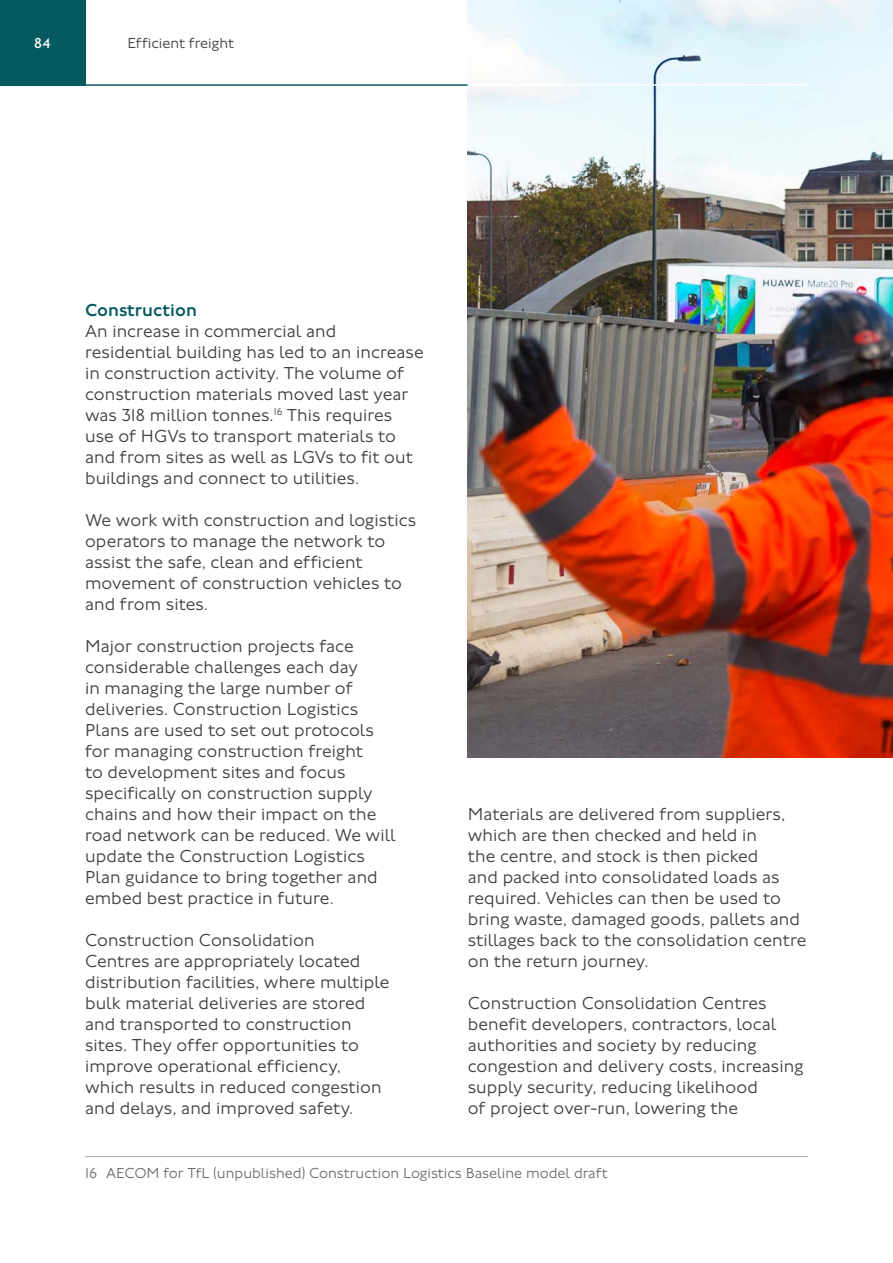
<style>
.page{position:relative;width:893px;height:1263px;background:#fff}
.page>*{position:absolute;margin:0;border:0;box-sizing:border-box;transform-origin:0 0}
.Body_12_14_90pc{font:300 18px/21px "Johnston 100";letter-spacing:.005em;color:#414042}
.H2_Body{font:500 18px "Johnston 100";letter-spacing:.005em;color:#065a5f}
.New_Footnotes_10_11pt_RA{font:300 15px "Johnston 100";color:#6d6e71}
.t1{font:300 15px "Johnston 100";color:#414042}
.t2{font:15px "Johnston 100";color:#fff}
</style>
<div class="page">
<div style="left:0;top:0;width:85px;height:85px;background:#065a5f"></div>
<hr style="left:85px;top:1156px;width:723px;height:1px;background:#a7a9ac">
<img style="left:468px;top:0;width:425px;height:757px">
<hr style="left:0;top:84px;width:468px;height:2px;background:#065a5f">
<hr style="left:468px;top:84px;width:340px;height:2px;background:#fff">
<p class="t2" style="left:34px;top:35px;width:18px">84</p>
<p class="t1" style="left:128px;top:35px;width:108px">Efficient freight</p>
<h4 class="H2_Body" style="left:85px;top:300px;width:113px">Construction</h4>
<p class="Body_12_14_90pc" style="left:85px;top:321px;width:340px">An increase in commercial and residential building has led to an increase in construction activity. The volume of construction materials moved last year was 318 million tonnes.<sup>16</sup> This requires use of HGVs to transport materials to and from sites as well as LGVs to fit out buildings and connect to utilities.</p>
<p class="Body_12_14_90pc" style="left:85px;top:510px;width:333px">We work with construction and logistics operators to manage the network to assist the safe, clean and efficient movement of construction vehicles to and from sites.</p>
<p class="Body_12_14_90pc" style="left:85px;top:636px;width:312px">Major construction projects face considerable challenges each day<br>in managing the large number of deliveries. Construction Logistics Plans are used to set out protocols for managing construction freight<br>to development sites and focus specifically on construction supply chains and how their impact on the road network can be reduced. We will update the Construction Logistics Plan guidance to bring together and embed best practice in future.</p>
<p class="Body_12_14_90pc" style="left:85px;top:930px;width:306px">Construction Consolidation<br>Centres are appropriately located distribution facilities, where multiple bulk material deliveries are stored and transported to construction sites. They offer opportunities to improve operational efficiency, which results in reduced congestion and delays, and improved safety.</p>
<p class="Body_12_14_90pc" style="left:468px;top:804px;width:340px">Materials are delivered from suppliers, which are then checked and held in<br>the centre, and stock is then picked<br>and packed into consolidated loads as required. Vehicles can then be used to bring waste, damaged goods, pallets and stillages back to the consolidation centre on the return journey.</p>
<p class="Body_12_14_90pc" style="left:468px;top:993px;width:337px">Construction Consolidation Centres benefit developers, contractors, local authorities and society by reducing congestion and delivery costs, increasing supply security, reducing likelihood<br>of project over-run, lowering the</p>
<p class="New_Footnotes_10_11pt_RA" style="left:85px;top:1165px;width:524px">16 AECOM for TfL (unpublished) Construction Logistics Baseline model draft</p>
</div>
